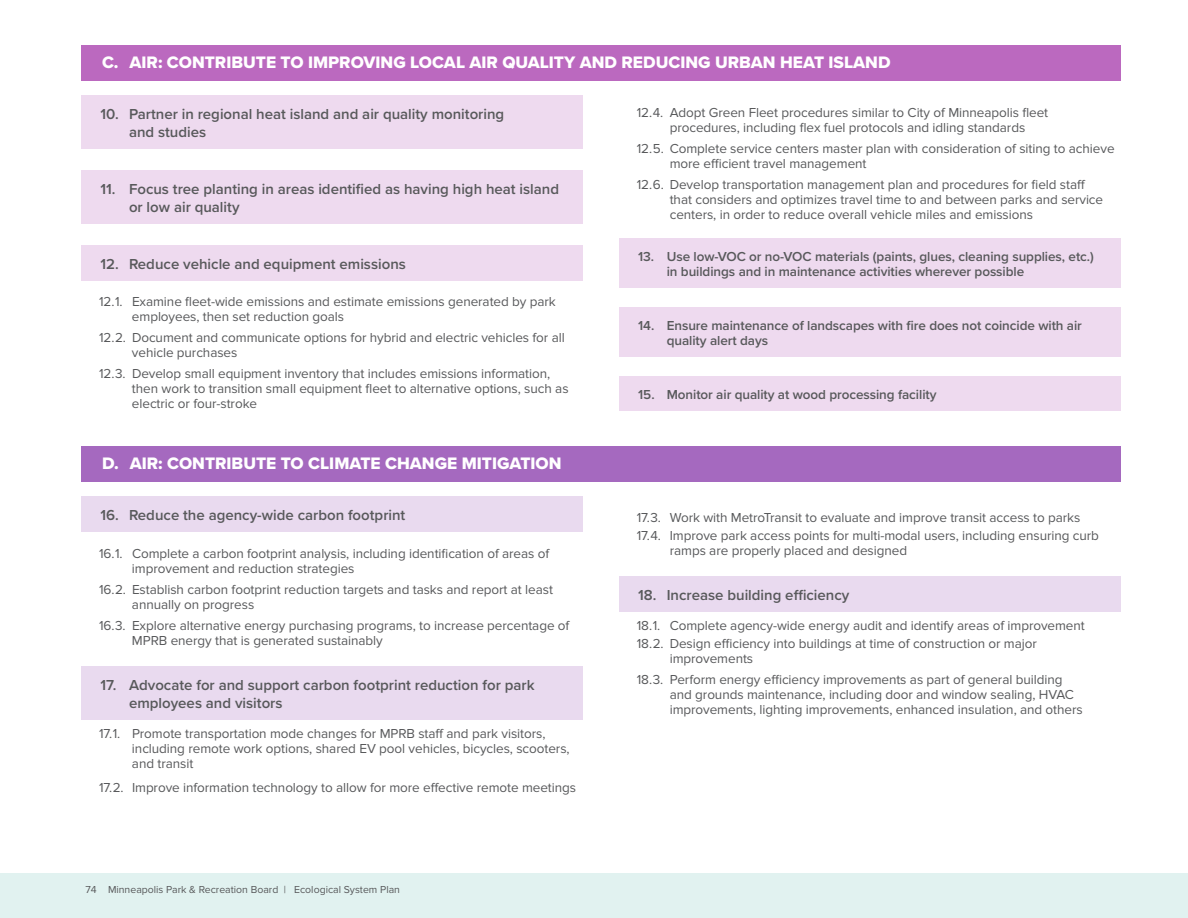
<style>
.page{position:relative;width:1188px;height:918px;background:#fff}
.page>*{position:absolute;margin:0;border:0;box-sizing:border-box;transform-origin:0 0}
.t1{font:17.25px "Proxima Nova Extrabld";color:#fff}
.t2{font:600 15px/18px "Proxima Nova";color:#58595b}
.t3{font:13.5px/15px "Proxima Nova";letter-spacing:-.005em;color:#58595b}
.t4{font:600 13.5px/15px "Proxima Nova";letter-spacing:-.005em;color:#58595b}
.t5{font:10.5px "Proxima Nova";color:#58595b}
</style>
<div class="page">
<div style="left:0;top:873px;width:1188px;height:45px;background:#e1f2f0"></div>
<div style="left:619px;top:576px;width:501px;height:36px;background:#e9daef"></div>
<div style="left:81px;top:666px;width:502px;height:54px;background:#e9daef"></div>
<div style="left:81px;top:496px;width:502px;height:36px;background:#e9daef"></div>
<div style="left:619px;top:376px;width:501px;height:35px;background:#eedaef"></div>
<div style="left:619px;top:307px;width:501px;height:50px;background:#eedaef"></div>
<div style="left:619px;top:238px;width:501px;height:50px;background:#eedaef"></div>
<div style="left:81px;top:245px;width:502px;height:36px;background:#eedaef"></div>
<div style="left:81px;top:170px;width:502px;height:54px;background:#eedaef"></div>
<div style="left:81px;top:95px;width:502px;height:54px;background:#eedaef"></div>
<div style="left:81px;top:45px;width:1039px;height:35px;background:#bb69bf"></div>
<div style="left:81px;top:446px;width:1039px;height:35px;background:#a569bf"></div>
<p class="t1" style="left:102px;top:49px;width:790px">C. AIR: CONTRIBUTE TO IMPROVING LOCAL AIR QUALITY AND REDUCING URBAN HEAT ISLAND</p>
<p class="t2" style="left:129px;top:104px;width:377px;text-indent:-28px">10. Partner in regional heat island and air quality monitoring and studies</p>
<p class="t3" style="left:670px;top:105px;width:380px;text-indent:-33px">12. 4. Adopt Green Fleet procedures similar to City of Minneapolis feet procedures, including fex fuel protocols and idling standards</p>
<p class="t3" style="left:670px;top:141px;width:446px;text-indent:-33px">12. 5. Complete service centers master plan with consideration of siting to achieve more efcient travel management</p>
<p class="t3" style="left:670px;top:177px;width:435px;text-indent:-33px">12. 6. Develop transportation management plan and procedures for feld staf that considers and optimizes travel time to and between parks and service centers, in order to reduce overall vehicle miles and emissions</p>
<p class="t4" style="left:667px;top:249px;width:429px;text-indent:-28px">13. Use low-VOC or no-VOC materials (paints, glues, cleaning supplies, etc.) in buildings and in maintenance activities wherever possible</p>
<p class="t2" style="left:129px;top:179px;width:432px;text-indent:-28px">11. Focus tree planting in areas identifed as having high heat island or low air quality</p>
<p class="t2" style="left:100px;top:254px;width:307px">12. Reduce vehicle and equipment emissions</p>
<p class="t3" style="left:132px;top:294px;width:425px;text-indent:-33px">12. 1. Examine feet-wide emissions and estimate emissions generated by park employees, then set reduction goals</p>
<p class="t3" style="left:132px;top:330px;width:434px;text-indent:-33px">12. 2. Document and communicate options for hybrid and electric vehicles for all vehicle purchases</p>
<p class="t3" style="left:132px;top:366px;width:438px;text-indent:-33px">12. 3. Develop small equipment inventory that includes emissions information, then work to transition small equipment feet to alternative options, such as electric or four-stroke</p>
<p class="t4" style="left:667px;top:318px;width:417px;text-indent:-28px">14. Ensure maintenance of landscapes with fre does not coincide with air quality alert days</p>
<p class="t4" style="left:638px;top:387px;width:300px">15. Monitor air quality at wood processing facility</p>
<p class="t1" style="left:102px;top:450px;width:461px">D. AIR: CONTRIBUTE TO CLIMATE CHANGE MITIGATION</p>
<p class="t2" style="left:100px;top:505px;width:306px">16. Reduce the agency-wide carbon footprint</p>
<p class="t3" style="left:132px;top:546px;width:420px;text-indent:-33px">16. 1. Complete a carbon footprint analysis, including identifcation of areas of improvement and reduction strategies</p>
<p class="t3" style="left:132px;top:582px;width:423px;text-indent:-33px">16. 2. Establish carbon footprint reduction targets and tasks and report at least annually on progress</p>
<p class="t3" style="left:132px;top:618px;width:440px;text-indent:-33px">16. 3. Explore alternative energy purchasing programs, to increase percentage of<br>MPRB energy that is generated sustainably</p>
<p class="t2" style="left:129px;top:676px;width:407px;text-indent:-28px">17. Advocate for and support carbon footprint reduction for park employees and visitors</p>
<p class="t3" style="left:132px;top:726px;width:439px;text-indent:-33px">17. 1. Promote transportation mode changes for MPRB staf and park visitors, including remote work options, shared EV pool vehicles, bicycles, scooters, and transit</p>
<p class="t3" style="left:99px;top:780px;width:479px">17. 2. Improve information technology to allow for more efective remote meetings</p>
<p class="t5" style="left:86px;top:884px;width:13px">74</p>
<p class="t5" style="left:108px;top:884px;width:294px">Minneapolis Park &amp; Recreation Board | Ecological System Plan</p>
<p class="t3" style="left:637px;top:510px;width:445px">17. 3. Work with MetroTransit to evaluate and improve transit access to parks</p>
<p class="t3" style="left:670px;top:528px;width:431px;text-indent:-33px">17. 4. Improve park access points for multi-modal users, including ensuring curb ramps are properly placed and designed</p>
<p class="t2" style="left:638px;top:586px;width:213px">18. Increase building efciency</p>
<p class="t3" style="left:637px;top:618px;width:450px">18. 1. Complete agency-wide energy audit and identify areas of improvement</p>
<p class="t3" style="left:670px;top:636px;width:369px;text-indent:-33px">18. 2. Design efciency into buildings at time of construction or major improvements</p>
<p class="t3" style="left:670px;top:672px;width:415px;text-indent:-33px">18. 3. Perform energy efciency improvements as part of general building and grounds maintenance, including door and window sealing, HVAC improvements, lighting improvements, enhanced insulation, and others</p>
</div>
